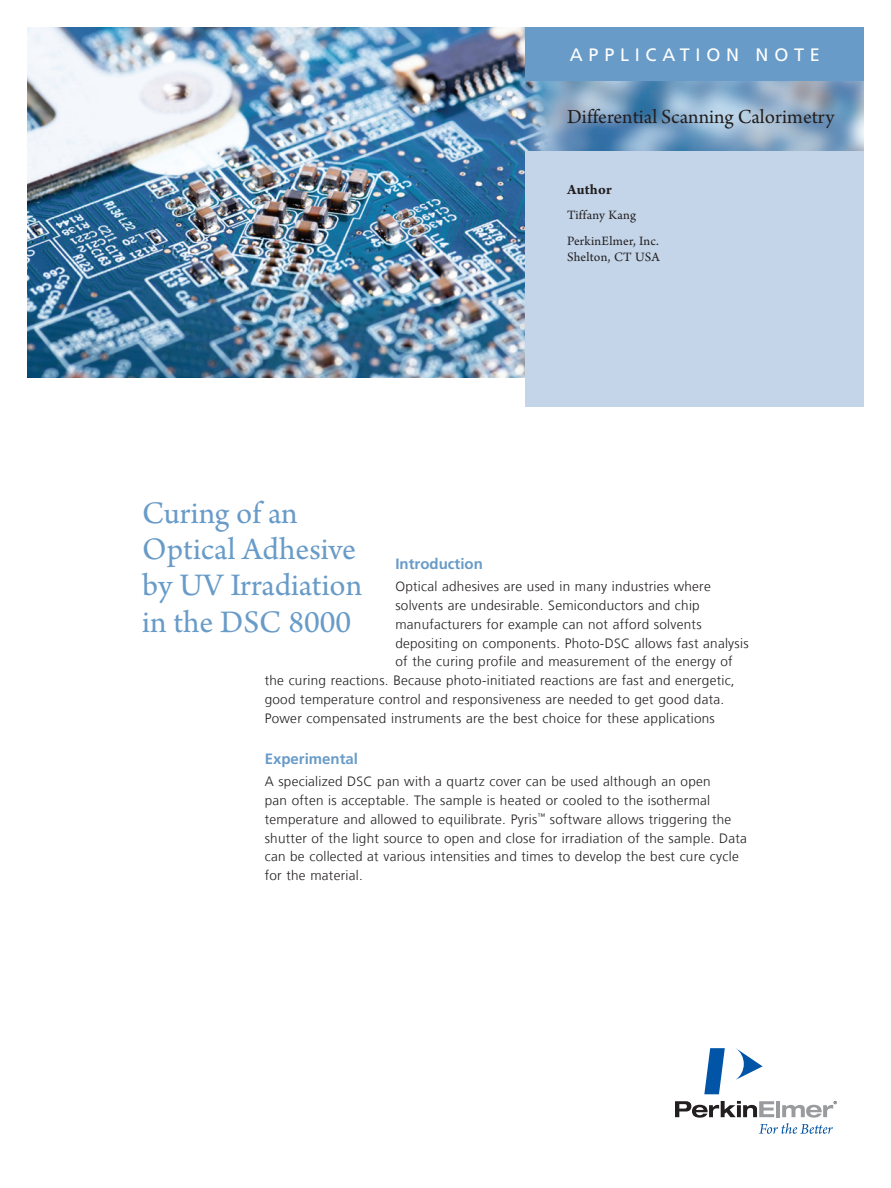
<style>
.page{position:relative;width:891px;height:1188px;background:#fff}
.page>*{position:absolute;margin:0;border:0;box-sizing:border-box;transform-origin:0 0}
.t1{font:33px/36px "Arno Pro";color:#689bc8}
.t2{font:21px "Arno Pro";color:#231f20}
.t3{font:18px "Frutiger";letter-spacing:.32em;color:#fff}
.t4{font:700 15px "Frutiger LT Com";color:#689bc8}
.t5{font:700 15px "Arno Pro";letter-spacing:.02em;color:#231f20}
.t6{font:300 13.5px/18.8px "Frutiger LT Com";letter-spacing:.02em;color:#231f20}
.t7{font:13.5px/25.5px "Arno Pro";letter-spacing:.02em;color:#231f20}
</style>
<div class="page">
<svg style="left:736px;top:1048px;width:27px;height:32px"></svg>
<svg style="left:704px;top:1048px;width:21px;height:46px"></svg>
<svg style="left:675px;top:1101px;width:162px;height:33px"></svg>
<img style="left:27px;top:27px;width:837px;height:350px">
<div style="left:526px;top:151px;width:338px;height:256px;background:#c4d5e9"></div>
<div style="left:526px;top:27px;width:338px;height:54px;background:#689bc8"></div>
<h3 class="t3" style="left:570px;top:44px;width:252px">APPLICATION N OTE</h3>
<h2 class="t2" style="left:567px;top:105px;width:269px">Differential Scanning Calorimetry</h2>
<p class="t5" style="left:567px;top:181px;width:46px">Author</p>
<p class="t7" style="left:567px;top:203px;width:94px">Tiffany Kang<br>PerkinElmer, Inc.</p>
<p class="t7" style="left:567px;top:245px;width:94px">Shelton, CT USA</p>
<h1 class="t1" style="left:142px;top:497px;width:222px">Curing of an<br>Optical Adhesive by UV Irradiation in the DSC 8000</h1>
<p class="t4" style="left:395px;top:555px;width:89px">Introduction</p>
<p class="t6" style="left:395px;top:578px;width:317px">Optical adhesives are used in many industries where</p>
<p class="t6" style="left:395px;top:596px;width:306px">solvents are undesirable. Semiconductors and chip</p>
<p class="t6" style="left:395px;top:615px;width:308px">manufacturers for example can not afford solvents</p>
<p class="t6" style="left:395px;top:634px;width:355px">depositing on components. Photo-DSC allows fast analysis</p>
<p class="t6" style="left:395px;top:653px;width:339px">of the curing profile and measurement of the energy of</p>
<p class="t6" style="left:265px;top:671px;width:472px">the curing reactions. Because photo-initiated reactions are fast and energetic,</p>
<p class="t6" style="left:265px;top:690px;width:461px">good temperature control and responsiveness are needed to get good data.</p>
<p class="t6" style="left:265px;top:709px;width:452px">Power compensated instruments are the best choice for these applications</p>
<p class="t4" style="left:265px;top:749px;width:95px">Experimental</p>
<p class="t6" style="left:265px;top:773px;width:484px">A specialized DSC pan with a quartz cover can be used although an open<br>pan often is acceptable. The sample is heated or cooled to the isothermal temperature and allowed to equilibrate. Pyris<sup>™</sup> software allows triggering the shutter of the light source to open and close for irradiation of the sample. Data can be collected at various intensities and times to develop the best cure cycle for the material.</p>
</div>
